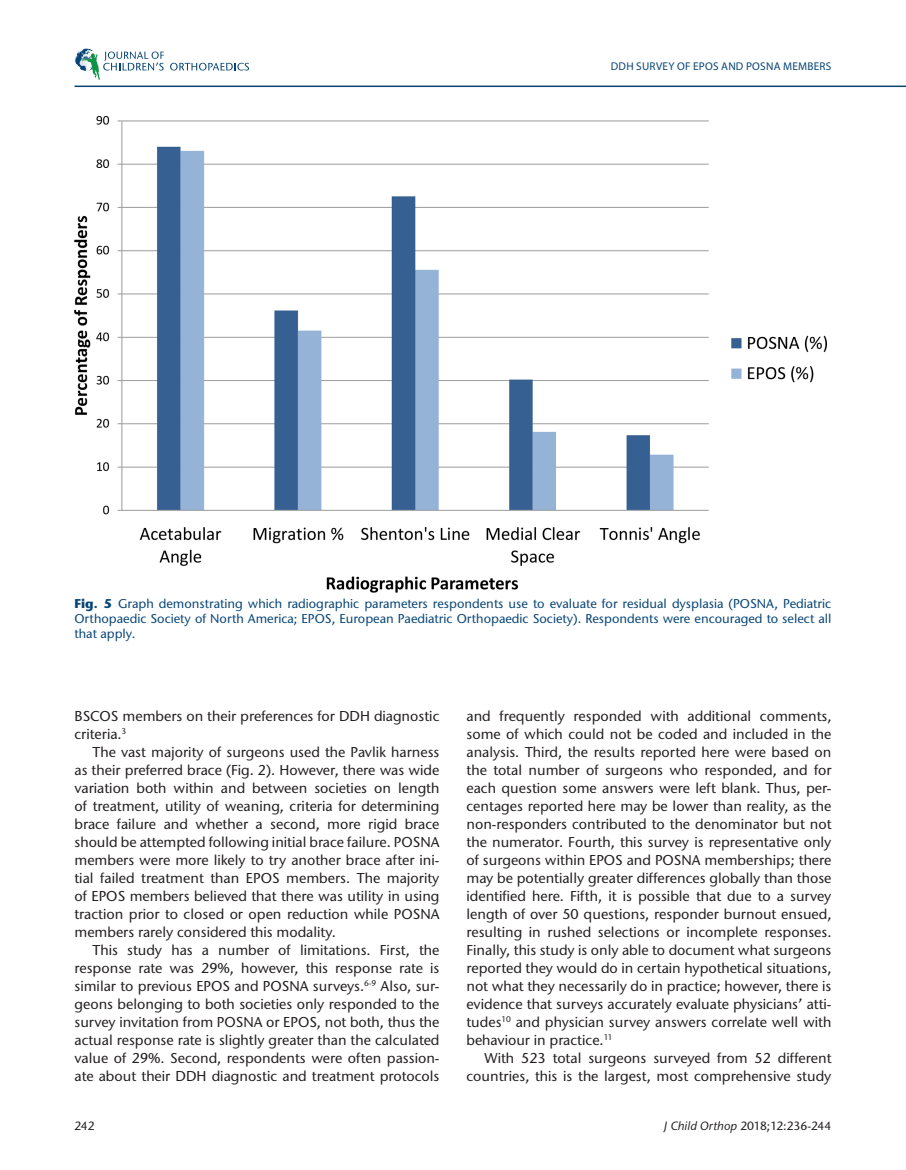
<style>
.page{position:relative;width:906px;height:1170px;background:#fff}
.page>*{position:absolute;margin:0;border:0;box-sizing:border-box;transform-origin:0 0}
.TXI{font:500 14.25px/18px "Stone Sans Pro ITC";color:#231f20;text-align:justify}
.jrnlFigCaption{font:500 12.75px/15px "Stone Sans Pro ITC";color:#084575;text-align:justify}
.t1{font:500 12px "Stone Sans Pro ITC";letter-spacing:-.02em;color:#231f20}
.t2{font:11.25px "Myriad Pro";letter-spacing:.02em;color:#084575}
.s1{font-family:"Stone Sans Std";font-weight:700}
.s2{font-style:italic}
</style>
<div class="page">
<svg style="left:170px;top:63px;width:79px;height:8px"></svg>
<div style="left:74px;top:48px;width:24px;height:24px;border:1px solid #fff;border-radius:50%"></div>
<svg style="left:75px;top:49px;width:89px;height:31px"></svg>
<hr style="left:74px;top:86px;width:832px;height:1px;background:#084575">
<img style="left:74px;top:117px;width:752px;height:475px">
<p class="t2" style="left:611px;top:60px;width:222px">DDH SURVEY OF EPOS AND POSNA MEMBERS</p>
<p class="jrnlFigCaption" style="left:74px;top:595px;width:758px"><span class="s1">Fig. 5</span> Graph demonstrating which radiographic parameters respondents use to evaluate for residual dysplasia (POSNA, Pediatric Orthopaedic Society of North America; EPOS, European Paediatric Orthopaedic Society). Respondents were encouraged to select all that apply.</p>
<p class="TXI" style="left:74px;top:707px;width:366px">BSCOS members on their preferences for DDH diagnostic criteria.<sup>3</sup></p>
<p class="TXI" style="left:74px;top:743px;width:366px;text-indent:18px">The vast majority of surgeons used the Pavlik harness as their preferred brace (Fig. 2). However, there was wide variation both within and between societies on length of treatment, utility of weaning, criteria for determining brace failure and whether a second, more rigid brace should be attempted following initial brace failure. POSNA members were more likely to try another brace after ini&shy;tial failed treatment than EPOS members. The majority of EPOS members believed that there was utility in using traction prior to closed or open reduction while POSNA members rarely considered this modality.</p>
<p class="TXI" style="left:74px;top:941px;width:366px;text-indent:18px">This study has a number of limitations. First, the response rate was 29%, however, this response rate is similar to previous EPOS and POSNA surveys.<sup>6-9</sup> Also, sur&shy;geons belonging to both societies only responded to the survey invitation from POSNA or EPOS, not both, thus the actual response rate is slightly greater than the calculated value of 29%. Second, respondents were often passion&shy;ate about their DDH diagnostic and treatment protocols</p>
<p class="TXI" style="left:466px;top:707px;width:366px">and frequently responded with additional comments, some of which could not be coded and included in the analysis. Third, the results reported here were based on the total number of surgeons who responded, and for each question some answers were left blank. Thus, per&shy;centages reported here may be lower than reality, as the non-responders contributed to the denominator but not the numerator. Fourth, this survey is representative only of surgeons within EPOS and POSNA memberships; there may be potentially greater differences globally than those identified here. Fifth, it is possible that due to a survey length of over 50 questions, responder burnout ensued, resulting in rushed selections or incomplete responses.<br>Finally, this study is only able to document what surgeons reported they would do in certain hypothetical situations, not what they necessarily do in practice; however, there is evidence that surveys accurately evaluate physicians’ atti&shy;tudes<sup>10</sup> and physician survey answers correlate well with behaviour in practice.<sup>11</sup></p>
<p class="TXI" style="left:466px;top:1049px;width:366px;text-align:right">With 523 total surgeons surveyed from 52 different countries, this is the largest, most comprehensive study</p>
<p class="t1" style="left:75px;top:1118px;width:22px">242</p>
<p class="t1" style="left:664px;top:1118px;width:169px"><span class="s2">J Child Orthop</span> 2018;12:236-244</p>
</div>
